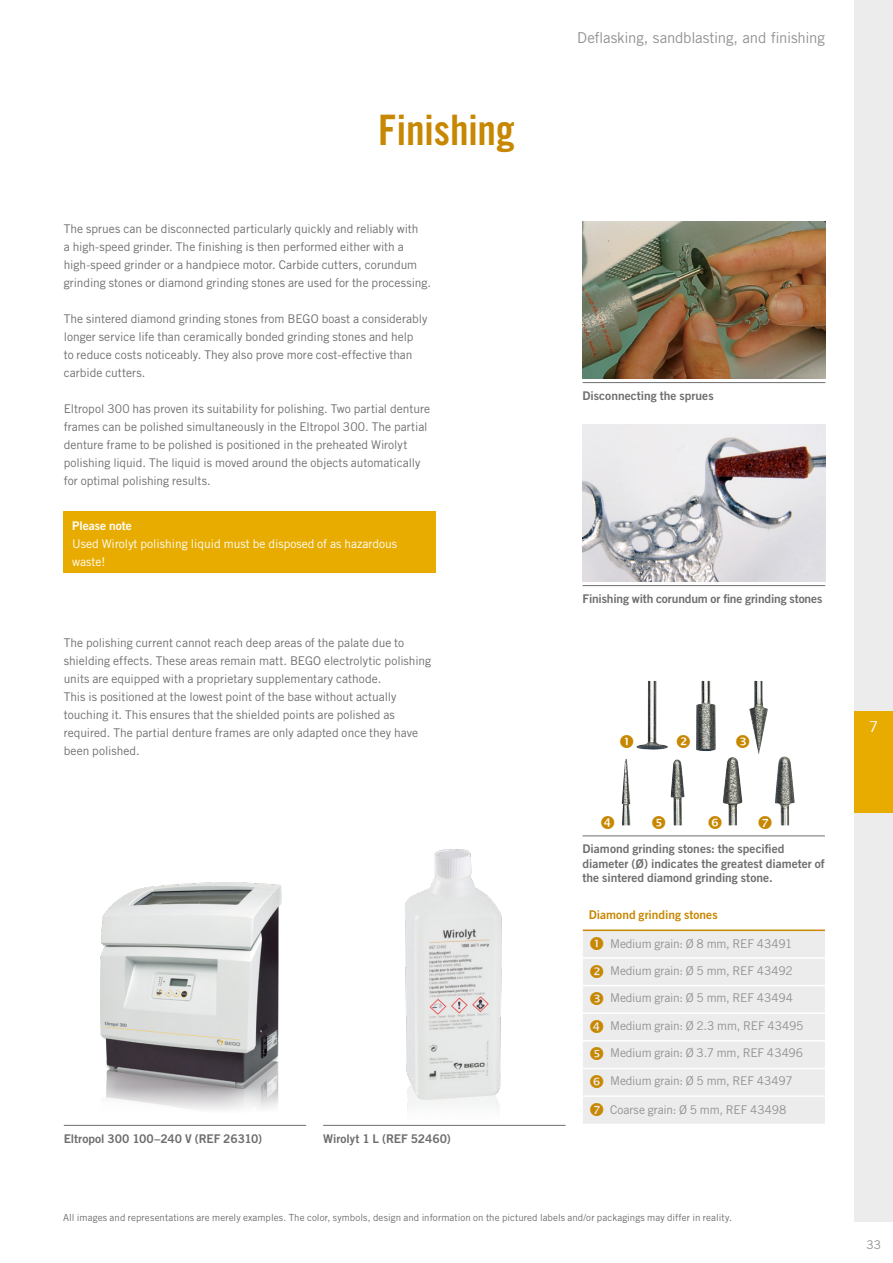
<style>
.page{position:relative;width:893px;height:1263px;background:#fff}
.page>*{position:absolute;margin:0;border:0;box-sizing:border-box;transform-origin:0 0}
.t1{font:42px "Trade Gothic LT Std Bd Cn 20";letter-spacing:-.005em;color:#c78700}
.t2{font:15px "Trade Gothic LT Pro";letter-spacing:-.01em;color:#919291}
.t3{font:15px "Trade Gothic LT Pro";color:#fff}
.t4{font:12px/18px "Trade Gothic LT Pro";color:#6e6e6e}
.t5{font:12px/14.4px "Trade Gothic LT Pro Bd 2";color:#6e6e6e}
.t6{font:12px/26.1px "Trade Gothic LT Pro";letter-spacing:-.015em;color:#919291}
.t7{font:12px/18px "Trade Gothic LT Pro";color:#fff}
.t8{font:12px "Trade Gothic LT Pro Bd 2";letter-spacing:.005em;color:#c78700}
.t9{font:12px "Trade Gothic LT Pro Bd 2";color:#fff}
.t10{font:9.75px "Trade Gothic LT Pro";letter-spacing:.005em;color:#6e6e6e}
</style>
<div class="page">
<div style="left:855px;top:0;width:38px;height:1221px;background:#ececec"></div>
<img style="left:583px;top:221px;width:242px;height:157px">
<img style="left:583px;top:424px;width:242px;height:158px">
<hr style="left:583px;top:382px;width:242px;height:1px;background:#6e6e6e">
<hr style="left:583px;top:585px;width:242px;height:1px;background:#6e6e6e">
<div style="left:583px;top:931px;width:242px;height:193px;background:#ececec"></div>
<hr style="left:583px;top:957px;width:242px;height:2px;background:#fff">
<hr style="left:583px;top:985px;width:242px;height:1px;background:#fff">
<hr style="left:583px;top:1012px;width:242px;height:2px;background:#fff">
<hr style="left:583px;top:1040px;width:242px;height:1px;background:#fff">
<hr style="left:583px;top:1068px;width:242px;height:1px;background:#fff">
<hr style="left:583px;top:1095px;width:242px;height:2px;background:#fff">
<hr style="left:583px;top:929px;width:242px;height:2px;background:#c78700">
<img style="left:622px;top:756px;width:173px;height:69px">
<img style="left:636px;top:681px;width:132px;height:73px">
<hr style="left:64px;top:1125px;width:242px;height:1px;background:#6e6e6e">
<hr style="left:323px;top:1125px;width:243px;height:1px;background:#6e6e6e">
<img style="left:86px;top:882px;width:210px;height:244px">
<hr style="left:583px;top:835px;width:242px;height:1px;background:#6e6e6e">
<img style="left:399px;top:849px;width:110px;height:277px">
<div style="left:855px;top:711px;width:38px;height:101px;background:#e8ac00"></div>
<div style="left:64px;top:511px;width:372px;height:62px;background:#e8ac00"></div>
<svg style="left:590px;top:937px;width:13px;height:13px"></svg>
<svg style="left:590px;top:964px;width:13px;height:13px"></svg>
<svg style="left:590px;top:992px;width:13px;height:13px"></svg>
<svg style="left:590px;top:1020px;width:13px;height:13px"></svg>
<svg style="left:590px;top:1047px;width:13px;height:13px"></svg>
<svg style="left:590px;top:1075px;width:13px;height:13px"></svg>
<svg style="left:590px;top:1102px;width:13px;height:14px"></svg>
<svg style="left:677px;top:734px;width:13px;height:14px"></svg>
<svg style="left:736px;top:734px;width:13px;height:14px"></svg>
<svg style="left:652px;top:815px;width:13px;height:10px"></svg>
<svg style="left:709px;top:815px;width:13px;height:10px"></svg>
<svg style="left:759px;top:815px;width:13px;height:10px"></svg>
<h1 class="t1" style="left:378px;top:105px;width:138px">Finishing</h1>
<p class="t4" style="left:64px;top:220px;width:369px">The sprues can be disconnected particularly quickly and reliably with<br>a high-speed grinder. The finishing is then performed either with a high-speed grinder or a handpiece motor. Carbide cutters, corundum grinding stones or diamond grinding stones are used for the processing.</p>
<p class="t4" style="left:64px;top:310px;width:365px">The sintered diamond grinding stones from BEGO boast a considerably longer service life than ceramically bonded grinding stones and help<br>to reduce costs noticeably. They also prove more cost-effective than carbide cutters.</p>
<p class="t4" style="left:64px;top:400px;width:368px">Eltropol 300 has proven its suitability for polishing. Two partial denture frames can be polished simultaneously in the Eltropol 300. The partial denture frame to be polished is positioned in the preheated Wirolyt polishing liquid. The liquid is moved around the objects automatically for optimal polishing results.</p>
<p class="t9" style="left:72px;top:518px;width:61px">Please note</p>
<p class="t7" style="left:72px;top:535px;width:326px">Used Wirolyt polishing liquid must be disposed of as hazardous waste!</p>
<p class="t4" style="left:64px;top:634px;width:369px">The polishing current cannot reach deep areas of the palate due to shielding effects. These areas remain matt. BEGO electrolytic polishing units are equipped with a proprietary supplementary cathode.<br>This is positioned at the lowest point of the base without actually touching it. This ensures that the shielded points are polished as required. The partial denture frames are only adapted once they have been polished.</p>
<p class="t5" style="left:64px;top:1131px;width:200px">Eltropol 300 100–240 V (REF 26310)</p>
<p class="t5" style="left:323px;top:1131px;width:129px">Wirolyt 1 L (REF 52460)</p>
<p class="t2" style="left:577px;top:28px;width:249px">Deflasking, sandblasting, and finishing</p>
<p class="t5" style="left:583px;top:388px;width:133px">Disconnecting the sprues</p>
<p class="t5" style="left:583px;top:591px;width:241px">Finishing with corundum or fine grinding stones</p>
<p class="t5" style="left:583px;top:841px;width:244px">Diamond grinding stones: the specified diameter (Ø) indicates the greatest diameter of the sintered diamond grinding stone.</p>
<p class="t8" style="left:589px;top:907px;width:130px">Diamond grinding stones</p>
<p class="t6" style="left:610px;top:931px;width:184px">Medium grain: Ø 8 mm, REF 43491<br>Medium grain: Ø 5 mm, REF 43492</p>
<p class="t6" style="left:610px;top:985px;width:185px">Medium grain: Ø 5 mm, REF 43494</p>
<p class="t6" style="left:610px;top:1012px;width:195px">Medium grain: Ø 2.3 mm, REF 43495</p>
<p class="t6" style="left:610px;top:1040px;width:195px">Medium grain: Ø 3.7 mm, REF 43496</p>
<p class="t6" style="left:610px;top:1068px;width:184px">Medium grain: Ø 5 mm, REF 43497</p>
<p class="t6" style="left:610px;top:1097px;width:178px">Coarse grain: Ø 5 mm, REF 43498</p>
<p class="t10" style="left:63px;top:1212px;width:670px">All images and representations are merely examples. The color, symbols, design and information on the pictured labels and/or packagings may differ in reality.</p>
<p class="t3" style="left:869px;top:717px;width:11px">7</p>
<p class="t6" style="left:866px;top:1231px;width:16px">33</p>
</div>
